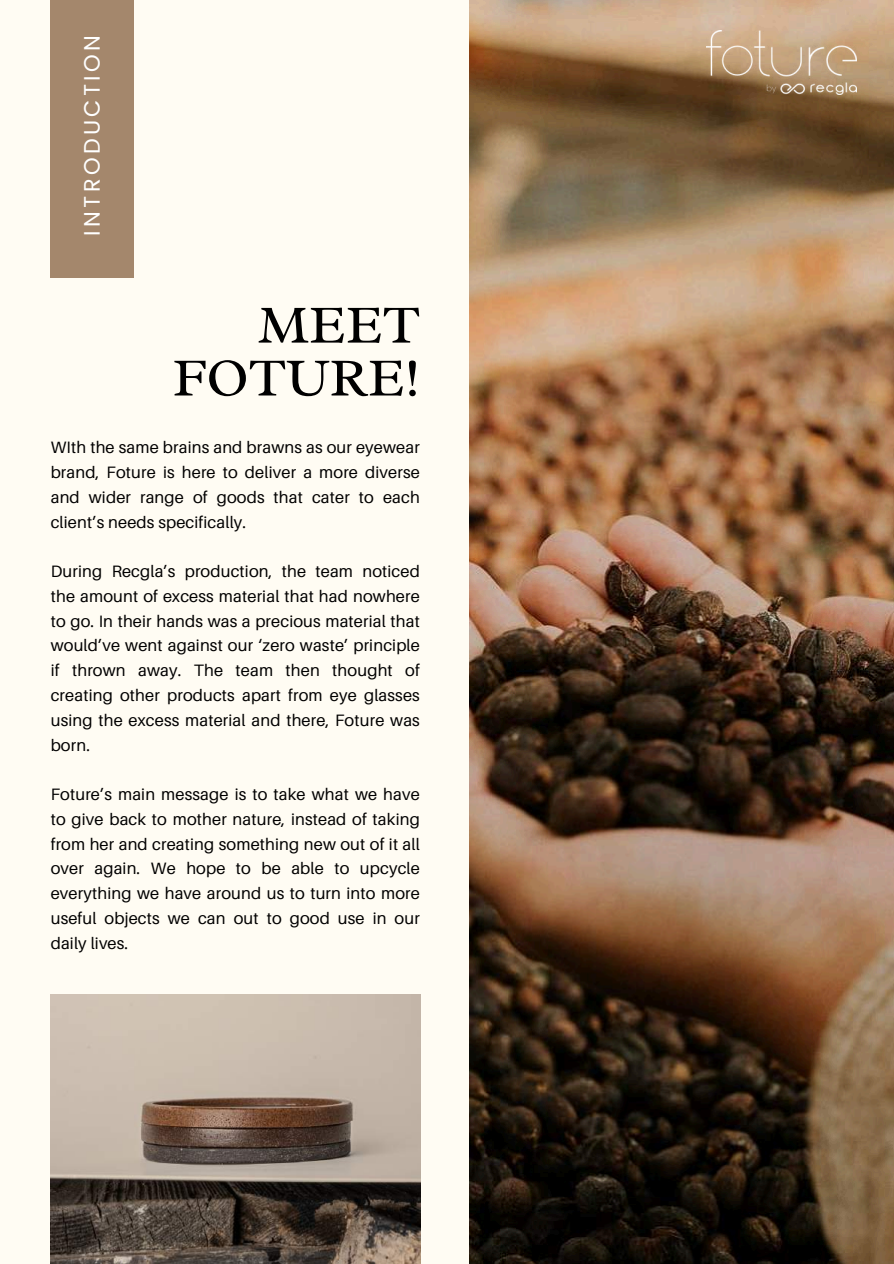
<style>
.page{position:relative;width:894px;height:1264px;background:#fff}
.page>*{position:absolute;margin:0;border:0;box-sizing:border-box;transform-origin:0 0}
.t1{font:54.45px/52.8px "Radley";color:#000;text-align:right}
.t2{font:22.5px "Poppins";letter-spacing:.145em;color:#fff}
.t3{font:16.5px/24.8px "Aileron";letter-spacing:.01em;color:#000;text-align:justify}
</style>
<div class="page">
<div style="left:0;top:0;width:893px;height:1263px;background:#fffcf3"></div>
<img style="left:469px;top:0;width:424px;height:1263px">
<img style="left:51px;top:994px;width:369px;height:269px">
<div style="left:51px;top:0;width:83px;height:277px;background:#a4876c"></div>
<img style="left:706px;top:31px;width:150px;height:63px">
<h2 class="t2" style="left:79px;top:235px;width:201px;rotate:-90deg">INTRODUCTION</h2>
<h1 class="t1" style="left:172px;top:298px;width:249px">MEET<br>FOTURE!</h1>
<p class="t3" style="left:51px;top:435px;width:370px">WIth the same brains and brawns as our eyewear brand, Foture is here to deliver a more diverse and wider range of goods that cater to each client’s needs specifically.</p>
<p class="t3" style="left:51px;top:558px;width:370px">During Recgla’s production, the team noticed the amount of excess material that had nowhere to go. In their hands was a precious material that would’ve went against our ‘zero waste’ principle if thrown away. The team then thought of creating other products apart from eye glasses using the excess material and there, Foture was born.</p>
<p class="t3" style="left:51px;top:781px;width:370px">Foture’s main message is to take what we have to give back to mother nature, instead of taking from her and creating something new out of it all over again. We hope to be able to upcycle everything we have around us to turn into more useful objects we can out to good use in our daily lives.</p>
</div>
